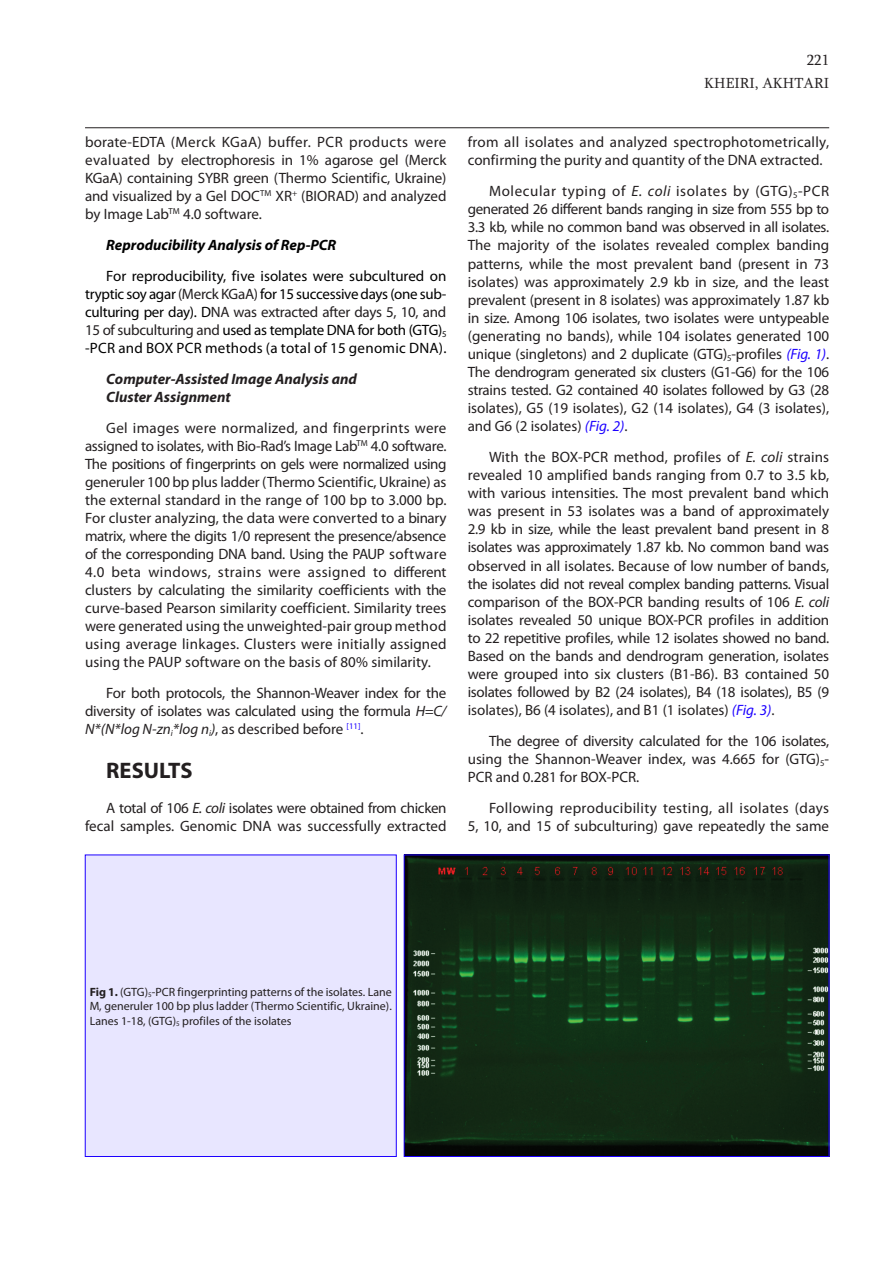
<style>
.page{position:relative;width:893px;height:1263px;background:#fff}
.page>*{position:absolute;margin:0;border:0;box-sizing:border-box;transform-origin:0 0}
.t1{font:700 22.5px "Myriad Pro";color:#231f20}
.t2{font:15px/18px "Myriad Pro";color:#231f20;text-align:justify}
.t3{font:15px/18px "Myriad Pro";letter-spacing:.02em;color:#000;text-align:justify}
.t4{font:italic 700 15px/18px "Myriad Pro";color:#231f20}
.t5{font:italic 700 15px "Myriad Pro";color:#000}
.t6{font:15px/23.4px "Sylfaen";color:#231f20;text-align:right}
.t7{font:12px/14.4px "Myriad Pro";color:#231f20;text-align:justify}
.s1{color:#231f20}
.s2{font-style:italic}
.s3{font-style:italic;color:#1c00ff}
.s4{font-weight:700}
.s5{font-size:6.9px}
</style>
<div class="page">
<hr style="left:85px;top:127px;width:744px;height:1px;background:#231f20">
<img style="left:406px;top:857px;width:421px;height:298px">
<div style="left:85px;top:855px;width:311px;height:301px;background:#e8e6ff"></div>
<p class="t2" style="left:85px;top:133px;width:363px">borate-EDTA (Merck KGaA) buffer. PCR products were evaluated by electrophoresis in 1% agarose gel (Merck KGaA) containing SYBR green (Thermo Scientific, Ukraine) and visualized by a Gel DOC<sup>TM</sup> XR<sup>+</sup> (BIORAD) and analyzed by Image Lab<sup>TM</sup> 4.0 software.</p>
<p class="t5" style="left:106px;top:235px;width:232px">Reproducibility Analysis of Rep-PCR</p>
<p class="t3" style="left:85px;top:267px;width:363px;text-indent:21px">For reproducibility, five isolates were subcultured on tryptic soy agar <span class="s1">(Merck KGaA)</span> for 15 successive days (one sub&shy;culturing per day). D<span class="s1">NA was extracted after days 5, 10, and 15 of subculturing and</span> used as template DNA for both (GTG)<sub>5 </sub>-PCR and BOX PCR methods (a total of 15 genomic DNA).</p>
<p class="t4" style="left:106px;top:369px;width:252px">Computer-Assisted Image Analysis and<br>Cluster Assignment</p>
<p class="t2" style="left:85px;top:418px;width:363px;text-indent:21px">Gel images were normalized, and fingerprints were assigned to isolates, with Bio-Rad’s Image Lab<sup>TM</sup> 4.0 software.<br>The positions of fingerprints on gels were normalized using generuler 100 bp plus ladder (Thermo Scientific, Ukraine) as the external standard in the range of 100 bp to 3.000 bp.<br>For cluster analyzing, the data were converted to a binary matrix, where the digits 1/0 represent the presence/absence of the corresponding DNA band. Using the PAUP software 4.0 beta windows, strains were assigned to different clusters by calculating the similarity coefficients with the curve-based Pearson similarity coefficient. Similarity trees were generated using the unweighted-pair group method using average linkages. Clusters were initially assigned using the PAUP software on the basis of 80% similarity.</p>
<p class="t2" style="left:85px;top:684px;width:363px;text-indent:21px">For both protocols, the Shannon-Weaver index for the diversity of isolates was calculated using the formula <span class="s2">H=C/ N*(N*log N-zn</span><sub>i</sub><span class="s2">*log n</span><sub>i</sub><span class="s2">)</span>, as described before <sup>[11]</sup>.</p>
<h1 class="t1" style="left:106px;top:756px;width:88px">RESULTS</h1>
<p class="t2" style="left:85px;top:799px;width:363px;text-align:right">A total of 106 <span class="s2">E. coli</span> isolates were obtained from chicken fecal samples. Genomic DNA was successfully extracted</p>
<p class="t6" style="left:704px;top:48px;width:126px">221<br>KHEIRI, AKHTARI</p>
<p class="t2" style="left:468px;top:133px;width:363px">from all isolates and analyzed spectrophotometrically, confirming the purity and quantity of the DNA extracted.</p>
<p class="t2" style="left:468px;top:182px;width:363px;text-indent:21px">Molecular typing of <span class="s2">E. coli</span> isolates by (GTG)<sub>5</sub>-PCR generated 26 different bands ranging in size from 555 bp to 3.3 kb, while no common band was observed in all isolates.<br>The majority of the isolates revealed complex banding patterns, while the most prevalent band (present in 73 isolates) was approximately 2.9 kb in size, and the least prevalent (present in 8 isolates) was approximately 1.87 kb in size. Among 106 isolates, two isolates were untypeable (generating no bands), while 104 isolates generated 100 unique (singletons) and 2 duplicate (GTG)<sub>5</sub>-profiles <span class="s3">(Fig. 1)</span>.<br>The dendrogram generated six clusters (G1-G6) for the 106 strains tested. G2 contained 40 isolates followed by G3 (28 isolates), G5 (19 isolates), G2 (14 isolates), G4 (3 isolates), and G6 (2 isolates) <span class="s3">(Fig. 2)</span>.</p>
<p class="t2" style="left:468px;top:448px;width:363px;text-indent:21px">With the BOX-PCR method, profiles of <span class="s2">E. coli</span> strains revealed 10 amplified bands ranging from 0.7 to 3.5 kb, with various intensities. The most prevalent band which was present in 53 isolates was a band of approximately 2.9 kb in size, while the least prevalent band present in 8 isolates was approximately 1.87 kb. No common band was observed in all isolates. Because of low number of bands, the isolates did not reveal complex banding patterns. Visual comparison of the BOX-PCR banding results of 106 <span class="s2">E. coli </span>isolates revealed 50 unique BOX-PCR profiles in addition to 22 repetitive profiles, while 12 isolates showed no band.<br>Based on the bands and dendrogram generation, isolates were grouped into six clusters (B1-B6). B3 contained 50 isolates followed by B2 (24 isolates), B4 (18 isolates), B5 (9 isolates), B6 (4 isolates), and B1 (1 isolates) <span class="s3">(Fig. 3)</span>.</p>
<p class="t2" style="left:468px;top:732px;width:363px;text-indent:21px">The degree of diversity calculated for the 106 isolates, using the Shannon-Weaver index, was 4.665 for (GTG)<sub>5</sub>- PCR and 0.281 for BOX-PCR.</p>
<p class="t2" style="left:468px;top:799px;width:363px;text-align:right">Following reproducibility testing, all isolates (days<br>5, 10, and 15 of subculturing) gave repeatedly the same</p>
<p class="t7" style="left:90px;top:984px;width:304px"><span class="s4">Fig 1.</span> (GTG)<span class="s5">5</span>-PCR fingerprinting patterns of the isolates. Lane M, generuler 100 bp plus ladder (Thermo Scientific, Ukraine).<br>Lanes 1-18, (GTG)<span class="s5">5</span> profiles of the isolates</p>
</div>
